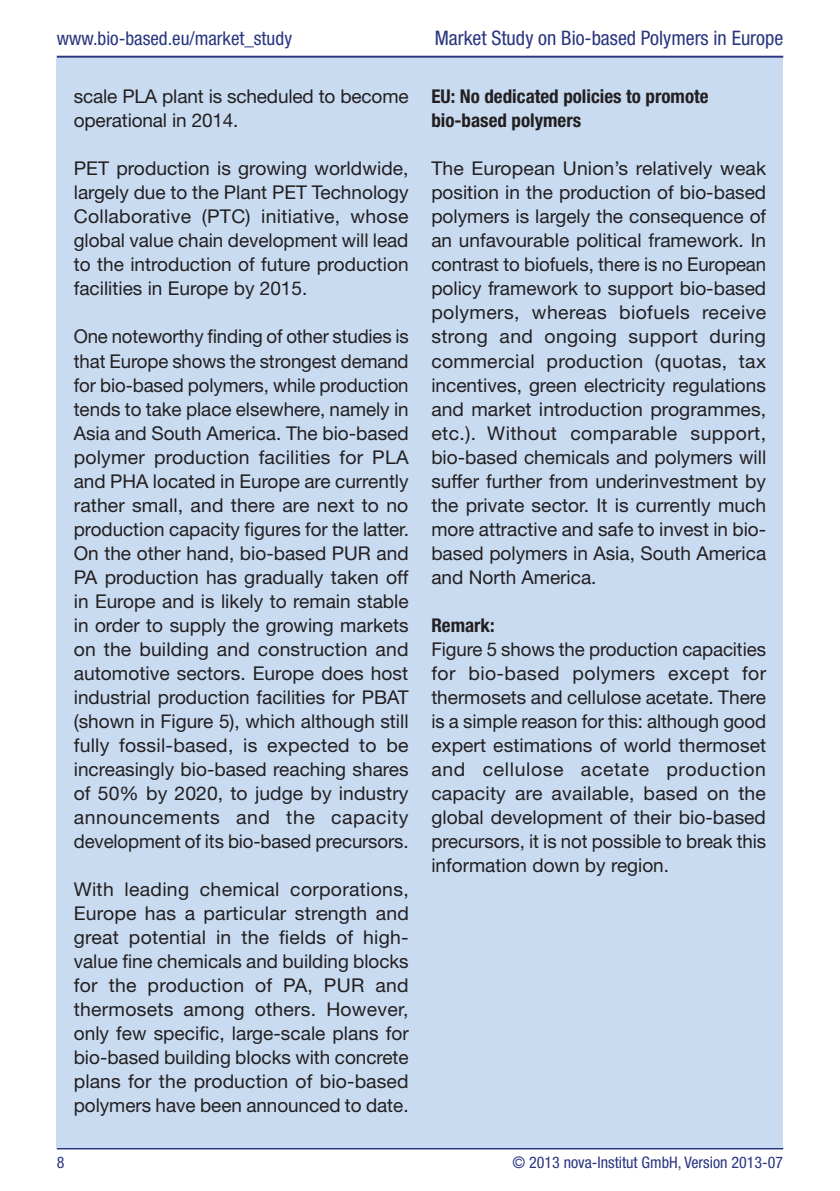
<style>
.page{position:relative;width:840px;height:1191px;background:#fff}
.page>*{position:absolute;margin:0;border:0;box-sizing:border-box;transform-origin:0 0}
.t1{font:condensed 20px "Helvetica Neue";color:#2a3580}
.t2{font:19px/24px "Helvetica Neue";color:#231f20;text-align:justify}
.t3{font:700 condensed 19px/24px "Helvetica Neue";color:#231f20}
.t4{font:condensed 19px "Helvetica Neue";color:#2a3580}
.t5{font:condensed 16px "Helvetica Neue";color:#2a3580}
</style>
<div class="page">
<hr style="left:57px;top:56px;width:725px;height:2px;background:#2a3580">
<hr style="left:57px;top:1147px;width:725px;height:2px;background:#2a3580">
<div style="left:57px;top:58px;width:725px;height:1089px;background:#c8dbf1"></div>
<p class="t4" style="left:57px;top:32px;width:237px">www.bio-based.eu/market_study</p>
<p class="t1" style="left:434px;top:31px;width:350px">Market Study on Bio-based Polymers in Europe</p>
<p class="t2" style="left:74px;top:86px;width:336px">scale PLA plant is scheduled to become operational in 2014.</p>
<p class="t2" style="left:74px;top:158px;width:336px">PET production is growing worldwide, largely due to the Plant PET Technology Collaborative (PTC) initiative, whose global value chain development will lead to the introduction of future production facilities in Europe by 2015.</p>
<p class="t2" style="left:74px;top:326px;width:336px">One noteworthy finding of other studies is that Europe shows the strongest demand for bio-based polymers, while production tends to take place elsewhere, namely in Asia and South America. The bio-based polymer production facilities for PLA and PHA located in Europe are currently rather small, and there are next to no production capacity figures for the latter.<br>On the other hand, bio-based PUR and PA production has gradually taken off in Europe and is likely to remain stable in order to supply the growing markets on the building and construction and automotive sectors. Europe does host industrial production facilities for PBAT (shown in Figure 5), which although still fully fossil-based, is expected to be increasingly bio-based reaching shares of 50% by 2020, to judge by industry announcements and the capacity development of its bio-based precursors.</p>
<p class="t2" style="left:74px;top:878px;width:336px">With leading chemical corporations, Europe has a particular strength and great potential in the fields of high&shy;value fine chemicals and building blocks for the production of PA, PUR and thermosets among others. However, only few specific, large-scale plans for bio-based building blocks with concrete plans for the production of bio-based polymers have been announced to date.</p>
<p class="t3" style="left:431px;top:86px;width:278px">EU: No dedicated policies to promote bio-based polymers</p>
<p class="t2" style="left:431px;top:158px;width:336px">The European Union’s relatively weak position in the production of bio-based polymers is largely the consequence of an unfavourable political framework. In contrast to biofuels, there is no European policy framework to support bio-based polymers, whereas biofuels receive strong and ongoing support during commercial production (quotas, tax incentives, green electricity regulations and market introduction programmes, etc.). Without comparable support, bio-based chemicals and polymers will suffer further from underinvestment by the private sector. It is currently much more attractive and safe to invest in bio&shy;based polymers in Asia, South America and North America.</p>
<p class="t3" style="left:431px;top:614px;width:65px">Remark:</p>
<p class="t2" style="left:431px;top:638px;width:336px">Figure 5 shows the production capacities for bio-based polymers except for thermosets and cellulose acetate. There is a simple reason for this: although good expert estimations of world thermoset and cellulose acetate production capacity are available, based on the global development of their bio-based precursors, it is not possible to break this information down by region.</p>
<p class="t5" style="left:57px;top:1156px;width:9px">8</p>
<p class="t5" style="left:512px;top:1156px;width:272px">© 2013 nova-Institut GmbH, Version 2013-07</p>
</div>
